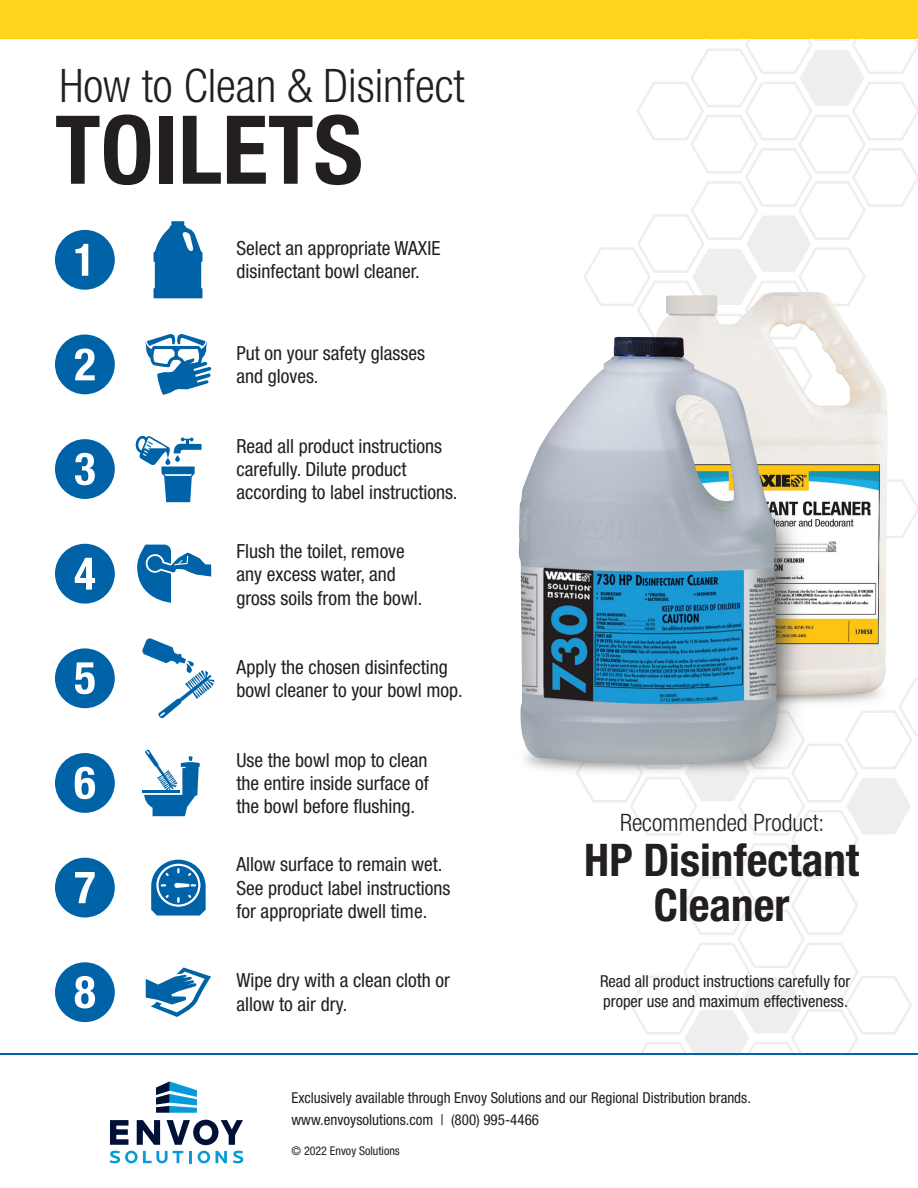
<style>
.page{position:relative;width:918px;height:1188px;background:#fff}
.page>*{position:absolute;margin:0;border:0;box-sizing:border-box;transform-origin:0 0}
.t1{font:700 condensed 95.1px "Helvetica Neue LT Std";color:#231f20}
.t2{font:300 condensed 46.35px "Helvetica Neue LT Std";color:#231f20}
.t3{font:700 condensed 45px/45px "Helvetica Neue LT Std";color:#231f20;text-align:center}
.t4{font:300 condensed 24px "Helvetica Neue LT Std";color:#231f20}
.t5{font:condensed 19.5px/23.4px "Helvetica Neue LT Std";color:#231f20}
.t6{font:condensed 16.5px/19.5px "Helvetica Neue LT Std";color:#231f20}
.t7{font:condensed 15px/22.5px "Helvetica Neue LT Std";color:#231f20}
.t8{font:condensed 12px "Helvetica Neue LT Std";color:#231f20}
</style>
<div class="page">
<svg style="left:110px;top:1120px;width:18px;height:25px"></svg>
<svg style="left:137px;top:1120px;width:23px;height:25px"></svg>
<svg style="left:166px;top:1120px;width:77px;height:25px"></svg>
<svg style="left:110px;top:1151px;width:73px;height:12px"></svg>
<svg style="left:189px;top:1151px;width:3px;height:12px"></svg>
<svg style="left:198px;top:1151px;width:12px;height:12px"></svg>
<svg style="left:216px;top:1151px;width:11px;height:12px"></svg>
<svg style="left:233px;top:1151px;width:10px;height:12px"></svg>
<svg style="left:156px;top:1081px;width:41px;height:32px"></svg>
<hr style="left:1px;top:1053px;width:917px;height:2px;background:#0163a7">
<svg style="left:635px;top:38px;width:283px;height:102px"></svg>
<svg style="left:692px;top:38px;width:65px;height:2px"></svg>
<svg style="left:639px;top:822px;width:273px;height:214px"></svg>
<svg style="left:630px;top:974px;width:176px;height:79px"></svg>
<div style="left:1px;top:0;width:917px;height:38px;background:#fed41d"></div>
<img style="left:518px;top:140px;width:400px;height:682px">
<svg style="left:151px;top:860px;width:55px;height:56px"></svg>
<svg style="left:146px;top:968px;width:65px;height:49px"></svg>
<svg style="left:145px;top:334px;width:66px;height:61px"></svg>
<svg style="left:135px;top:436px;width:67px;height:66px"></svg>
<div style="left:55px;top:335px;width:60px;height:59px;background:#0163a7;border-radius:50%"></div>
<svg style="left:75px;top:348px;width:20px;height:32px"></svg>
<div style="left:55px;top:439px;width:60px;height:60px;background:#0163a7;border-radius:50%"></div>
<svg style="left:75px;top:453px;width:20px;height:32px"></svg>
<div style="left:55px;top:544px;width:60px;height:60px;background:#0163a7;border-radius:50%"></div>
<svg style="left:75px;top:558px;width:20px;height:32px"></svg>
<div style="left:55px;top:648px;width:60px;height:60px;background:#0163a7;border-radius:50%"></div>
<svg style="left:75px;top:662px;width:20px;height:32px"></svg>
<div style="left:55px;top:753px;width:60px;height:60px;background:#0163a7;border-radius:50%"></div>
<svg style="left:75px;top:767px;width:20px;height:32px"></svg>
<div style="left:55px;top:858px;width:60px;height:59px;background:#0163a7;border-radius:50%"></div>
<svg style="left:75px;top:872px;width:20px;height:31px"></svg>
<div style="left:55px;top:962px;width:60px;height:60px;background:#0163a7;border-radius:50%"></div>
<svg style="left:75px;top:976px;width:20px;height:32px"></svg>
<svg style="left:137px;top:545px;width:74px;height:58px"></svg>
<hr style="left:142px;top:791px;width:38px;height:2px;background:#0163a7">
<svg style="left:144px;top:750px;width:56px;height:66px"></svg>
<svg style="left:142px;top:638px;width:72px;height:80px"></svg>
<div style="left:55px;top:230px;width:60px;height:60px;background:#0163a7;border-radius:50%"></div>
<svg style="left:75px;top:244px;width:13px;height:32px"></svg>
<svg style="left:154px;top:221px;width:49px;height:77px"></svg>
<h2 class="t2" style="left:59px;top:59px;width:407px">How to Clean &amp; Disinfect</h2>
<h1 class="t1" style="left:55px;top:92px;width:310px">TOILETS</h1>
<p class="t5" style="left:236px;top:236px;width:205px">Select an appropriate WAXIE disinfectant bowl cleaner.</p>
<p class="t5" style="left:236px;top:341px;width:190px">Put on your safety glasses and gloves.</p>
<p class="t5" style="left:236px;top:434px;width:223px">Read all product instructions carefully. Dilute product according to label instructions.</p>
<p class="t5" style="left:236px;top:539px;width:188px">Flush the toilet, remove any excess water, and gross soils from the bowl.</p>
<p class="t5" style="left:236px;top:655px;width:228px">Apply the chosen disinfecting bowl cleaner to your bowl mop.</p>
<p class="t5" style="left:236px;top:748px;width:194px;text-align:justify">Use the bowl mop to clean the entire inside surface of the bowl before flushing.</p>
<p class="t5" style="left:236px;top:852px;width:216px">Allow surface to remain wet.<br>See product label instructions for appropriate dwell time.</p>
<p class="t5" style="left:236px;top:969px;width:215px">Wipe dry with a clean cloth or allow to air dry.</p>
<p class="t4" style="left:620px;top:809px;width:206px">Recommended Product:</p>
<h3 class="t3" style="left:584px;top:837px;width:276px">HP Disinfectant<br>Cleaner</h3>
<p class="t6" style="left:600px;top:972px;width:252px">Read all product instructions carefully for proper use and maximum effectiveness.</p>
<p class="t7" style="left:292px;top:1086px;width:461px">Exclusively available through Envoy Solutions and our Regional Distribution brands. www.envoysolutions.com | (800) 995-4466</p>
<p class="t8" style="left:292px;top:1144px;width:110px">© 2022 Envoy Solutions</p>
</div>
